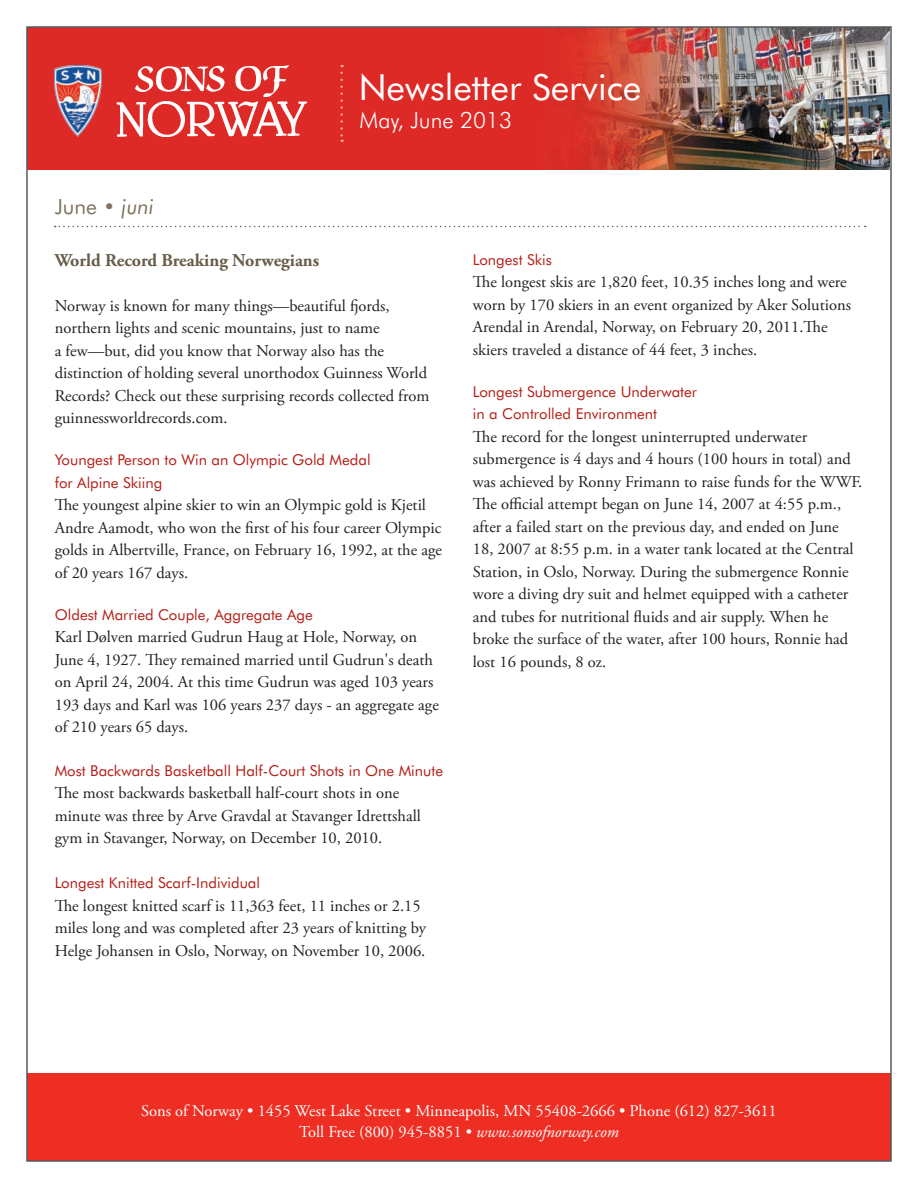
<style>
.page{position:relative;width:918px;height:1188px;background:#fff}
.page>*{position:absolute;margin:0;border:0;box-sizing:border-box;transform-origin:0 0}
.t1{font:36px "Futura BT";color:#fff}
.t2{font:300 22.5px "Futura BT";color:#fff}
.t3{font:21px "Futura BT";color:#7e745f}
.t4{font:700 18px "Adobe Garamond Pro";color:#685d49}
.t5{font:16.5px/22.5px "Adobe Garamond Pro";color:#231f20}
.t6{font:16.5px/21px "Adobe Garamond Pro";color:#fff;text-align:center}
.t7{font:15px/22.5px "Futura BT";color:#b41d15}
.s1{font-style:italic}
</style>
<div class="page">
<img style="left:29px;top:29px;width:860px;height:141px">
<div style="left:27px;top:1073px;width:864px;height:88px;background:#ee2e22"></div>
<img style="left:54px;top:111px;width:252px;height:25px">
<svg style="left:340px;top:111px;width:3px;height:31px"></svg>
<img style="left:29px;top:65px;width:860px;height:46px">
<svg style="left:55px;top:226px;width:811px;height:1px"></svg>
<h1 class="t1" style="left:359px;top:65px;width:284px">Newsletter Service</h1>
<p class="t3" style="left:55px;top:194px;width:101px">June • <span class="s1">juni</span></p>
<h2 class="t2" style="left:360px;top:107px;width:154px">May, June 2013</h2>
<p class="t4" style="left:55px;top:250px;width:266px">World Record Breaking Norwegians</p>
<p class="t5" style="left:55px;top:295px;width:376px">Norway is known for many things—beautiful fjords, northern lights and scenic mountains, just to name<br>a few—but, did you know that Norway also has the distinction of holding several unorthodox Guinness World Records? Check out these surprising records collected from guinnessworldrecords.com.</p>
<p class="t7" style="left:55px;top:449px;width:317px">Youngest Person to Win an Olympic Gold Medal for Alpine Skiing</p>
<p class="t5" style="left:55px;top:494px;width:389px">The youngest alpine skier to win an Olympic gold is Kjetil Andre Aamodt, who won the first of his four career Olympic golds in Albertville, France, on February 16, 1992, at the age of 20 years 167 days.</p>
<p class="t7" style="left:55px;top:603px;width:259px">Oldest Married Couple, Aggregate Age</p>
<p class="t5" style="left:55px;top:626px;width:386px">Karl Dølven married Gudrun Haug at Hole, Norway, on June 4, 1927. They remained married until Gudrun's death on April 24, 2004. At this time Gudrun was aged 103 years 193 days and Karl was 106 years 237 days - an aggregate age of 210 years 65 days.</p>
<p class="t7" style="left:55px;top:759px;width:390px">Most Backwards Basketball Half-Court Shots in One Minute</p>
<p class="t5" style="left:55px;top:782px;width:368px">The most backwards basketball half-court shots in one minute was three by Arve Gravdal at Stavanger Idrettshall gym in Stavanger, Norway, on December 10, 2010.</p>
<p class="t7" style="left:55px;top:872px;width:207px">Longest Knitted Scarf-Individual</p>
<p class="t5" style="left:55px;top:895px;width:373px">The longest knitted scarf is 11,363 feet, 11 inches or 2.15 miles long and was completed after 23 years of knitting by<br>Helge Johansen in Oslo, Norway, on November 10, 2006.</p>
<p class="t7" style="left:473px;top:248px;width:80px">Longest Skis</p>
<p class="t5" style="left:473px;top:271px;width:380px">The longest skis are 1,820 feet, 10.35 inches long and were worn by 170 skiers in an event organized by Aker Solutions Arendal in Arendal, Norway, on February 20, 2011.The skiers traveled a distance of 44 feet, 3 inches.</p>
<p class="t7" style="left:473px;top:380px;width:226px">Longest Submergence Underwater in a Controlled Environment</p>
<p class="t5" style="left:473px;top:426px;width:391px">The record for the longest uninterrupted underwater submergence is 4 days and 4 hours (100 hours in total) and was achieved by Ronny Frimann to raise funds for the WWF.<br>The official attempt began on June 14, 2007 at 4:55 p.m., after a failed start on the previous day, and ended on June 18, 2007 at 8:55 p.m. in a water tank located at the Central Station, in Oslo, Norway. During the submergence Ronnie wore a diving dry suit and helmet equipped with a catheter and tubes for nutritional fluids and air supply. When he broke the surface of the water, after 100 hours, Ronnie had lost 16 pounds, 8 oz.</p>
<p class="t6" style="left:141px;top:1101px;width:637px">Sons of Norway • 1455 West Lake Street • Minneapolis, MN 55408-2666 • Phone (612) 827-3611<br>Toll Free (800) 945-8851 • <span class="s1">www.sonsofnorway.com</span></p>
</div>
